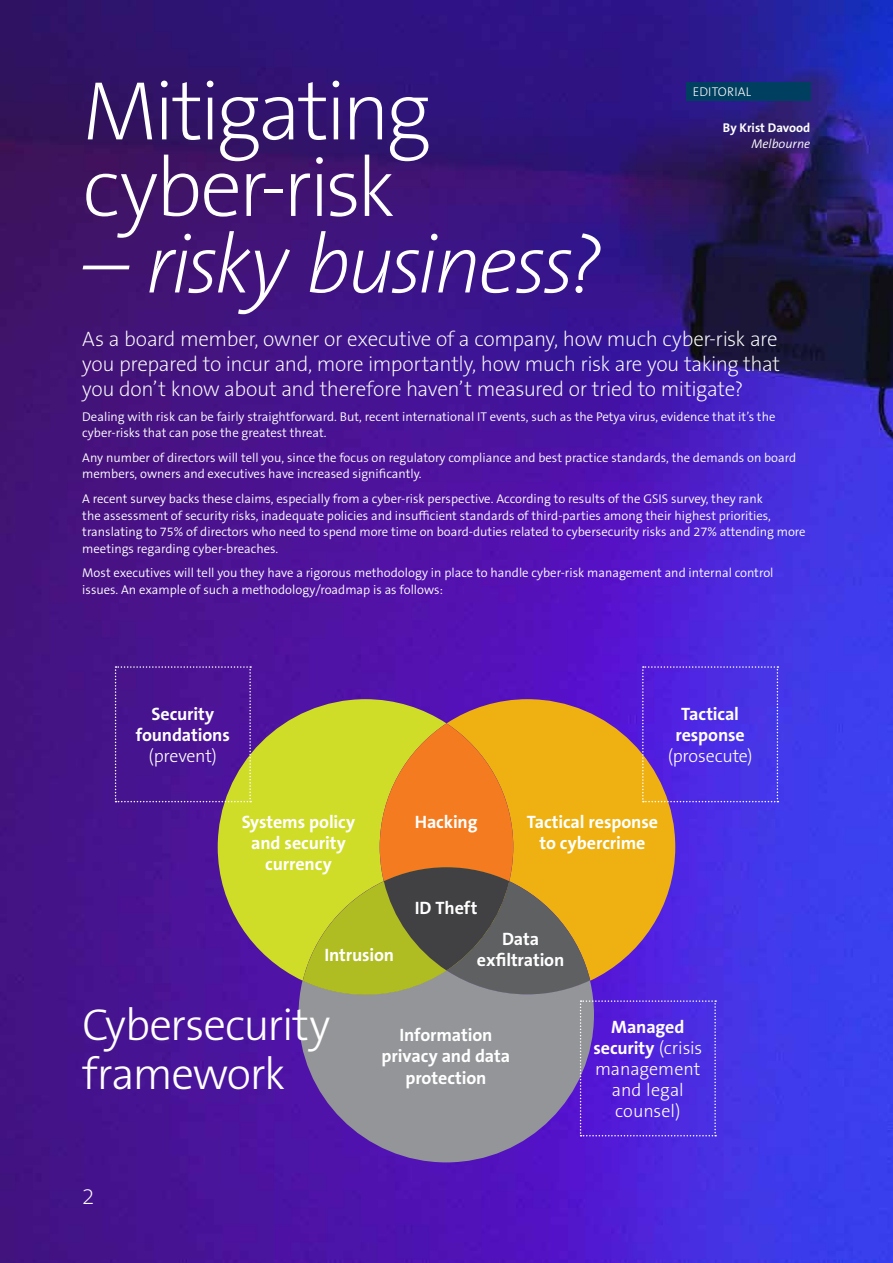
<style>
.page{position:relative;width:893px;height:1263px;background:#fff}
.page>*{position:absolute;margin:0;border:0;box-sizing:border-box;transform-origin:0 0}
.t1{font:200 84px "The Sans B W2";letter-spacing:-.045em;color:#fff}
.t2{font:italic 200 84px "The Sans B W2";letter-spacing:-.045em;color:#fff}
.t3{font:300 45px/49.5px "The Sans B W3";letter-spacing:-.03em;color:#fff}
.t4{font:200 22.5px "The Sans B W2";color:#fff}
.t5{font:200 21px/24.8px "The Sans B W2";letter-spacing:-.02em;color:#fff}
.t6{font:700 18px/21px "The Sans B W7";letter-spacing:-.005em;color:#fff;text-align:center}
.t7{font:300 18px/21px "The Sans B W3";letter-spacing:-.01em;color:#fff;text-align:center}
.t8{font:300 12.75px/16.5px "The Sans B W4";color:#fff}
.t9{font:700 12.75px "The Sans B W7";color:#fff}
.t10{font:italic 300 12.75px "The Sans B W4";color:#fff}
.t11{font:300 12.75px "The Sans B W3";letter-spacing:.015em;color:#fff}
.s1{font-family:"The Sans B W3";font-weight:300}
</style>
<div class="page">
<img style="left:0;top:0;width:893px;height:1263px">
<div style="left:686px;top:82px;width:125px;height:19px;background:#003f5f"></div>
<svg style="left:447px;top:699px;width:228px;height:168px;background:#dfa123"></svg>
<svg style="left:218px;top:699px;width:228px;height:282px;background:#bbbd3b"></svg>
<div style="left:380px;top:723px;width:133px;height:247px;background:#f47b20;border-radius:50%"></div>
<svg style="left:298px;top:970px;width:296px;height:192px;background:#6a45ab"></svg>
<svg style="left:115px;top:666px;width:136px;height:136px;background:#511e92"></svg>
<svg style="left:642px;top:666px;width:136px;height:136px;background:#5533db"></svg>
<svg style="left:303px;top:867px;width:413px;height:269px;background:#837284"></svg>
<h1 class="t1" style="left:82px;top:57px;width:350px">Mitigating</h1>
<h1 class="t1" style="left:82px;top:134px;width:315px">cyber-risk</h1>
<h1 class="t2" style="left:82px;top:215px;width:522px">– risky business?</h1>
<p class="t11" style="left:693px;top:83px;width:60px">EDITORIAL</p>
<p class="t9" style="left:723px;top:119px;width:89px">By Krist Davood</p>
<p class="t10" style="left:751px;top:136px;width:60px">Melbourne</p>
<h3 class="t5" style="left:82px;top:327px;width:699px">As a board member, owner or executive of a company, how much cyber-risk are you prepared to incur and, more importantly, how much risk are you taking that you don’t know about and therefore haven’t measured or tried to mitigate?</h3>
<p class="t8" style="left:82px;top:408px;width:695px">Dealing with risk can be fairly straightforward. But, recent international IT events, such as the Petya virus, evidence that it’s the cyber-risks that can pose the greatest threat.</p>
<p class="t8" style="left:82px;top:449px;width:715px">Any number of directors will tell you, since the focus on regulatory compliance and best practice standards, the demands on board members, owners and executives have increased significantly.</p>
<p class="t8" style="left:82px;top:491px;width:725px">A recent survey backs these claims, especially from a cyber-risk perspective. According to results of the GSIS survey, they rank<br>the assessment of security risks, inadequate policies and insufficient standards of third-parties among their highest priorities, translating to 75% of directors who need to spend more time on board-duties related to cybersecurity risks and 27% attending more meetings regarding cyber-breaches.</p>
<p class="t8" style="left:82px;top:565px;width:693px">Most executives will tell you they have a rigorous methodology in place to handle cyber-risk management and internal control issues. An example of such a methodology/roadmap is as follows:</p>
<h3 class="t6" style="left:136px;top:703px;width:96px">Security foundations</h3>
<h3 class="t7" style="left:149px;top:746px;width:70px">(prevent)</h3>
<h3 class="t6" style="left:242px;top:811px;width:115px">Systems policy and security currency</h3>
<h3 class="t6" style="left:324px;top:945px;width:71px">Intrusion</h3>
<h3 class="t6" style="left:675px;top:703px;width:71px">Tactical response</h3>
<h3 class="t7" style="left:668px;top:745px;width:86px">(prosecute)</h3>
<h3 class="t6" style="left:415px;top:811px;width:64px">Hacking</h3>
<h3 class="t6" style="left:415px;top:897px;width:64px">ID Theft</h3>
<h3 class="t6" style="left:527px;top:811px;width:133px">Tactical response to cybercrime</h3>
<h3 class="t6" style="left:477px;top:928px;width:89px">Data exfiltration</h3>
<h2 class="t3" style="left:82px;top:1000px;width:249px">Cybersecurity framework</h2>
<h3 class="t4" style="left:82px;top:1182px;width:14px">2</h3>
<h3 class="t6" style="left:382px;top:1025px;width:130px">Information privacy and data protection</h3>
<h3 class="t6" style="left:593px;top:1017px;width:111px">Managed security <span class="s1">(crisis</span></h3>
<h3 class="t7" style="left:595px;top:1059px;width:107px">management and legal counsel)</h3>
</div>
